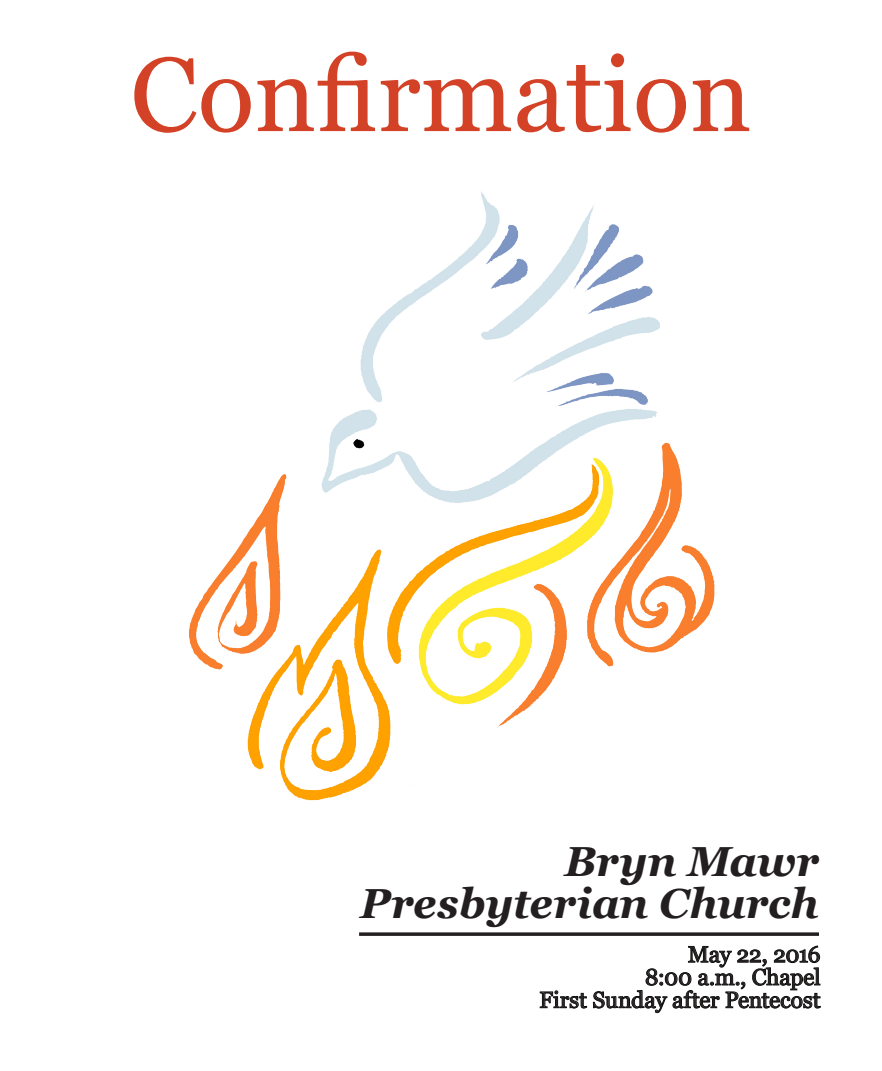
<style>
.page{position:relative;width:882px;height:1071px;background:#fff}
.page>*{position:absolute;margin:0;border:0;box-sizing:border-box;transform-origin:0 0}
.t1{font:105px "Georgia";color:#d34227}
.t2{font:italic 700 42px/42px "Georgia";letter-spacing:-.005em;color:#231f20;text-align:right}
.t3{font:22.75px "Georgia";letter-spacing:-.01em;color:#231f20}
</style>
<div class="page">
<svg style="left:359px;top:932px;width:460px;height:4px;background:#3e3a3b"></svg>
<svg style="left:539px;top:990px;width:48px;height:19px"></svg>
<svg style="left:593px;top:945px;width:228px;height:69px"></svg>
<img style="left:189px;top:191px;width:526px;height:610px">
<p class="t1" style="left:130px;top:31px;width:623px">Confirmation</p>
<h2 class="t2" style="left:360px;top:840px;width:460px">Bryn Mawr<br>Presbyterian Church</h2>
<p class="t3" style="left:688px;top:941px;width:134px">May 22, 2016</p>
<p class="t3" style="left:645px;top:963px;width:177px">8:00 a.m., Chapel</p>
<p class="t3" style="left:539px;top:986px;width:283px">First Sunday after Pentecost</p>
</div>
